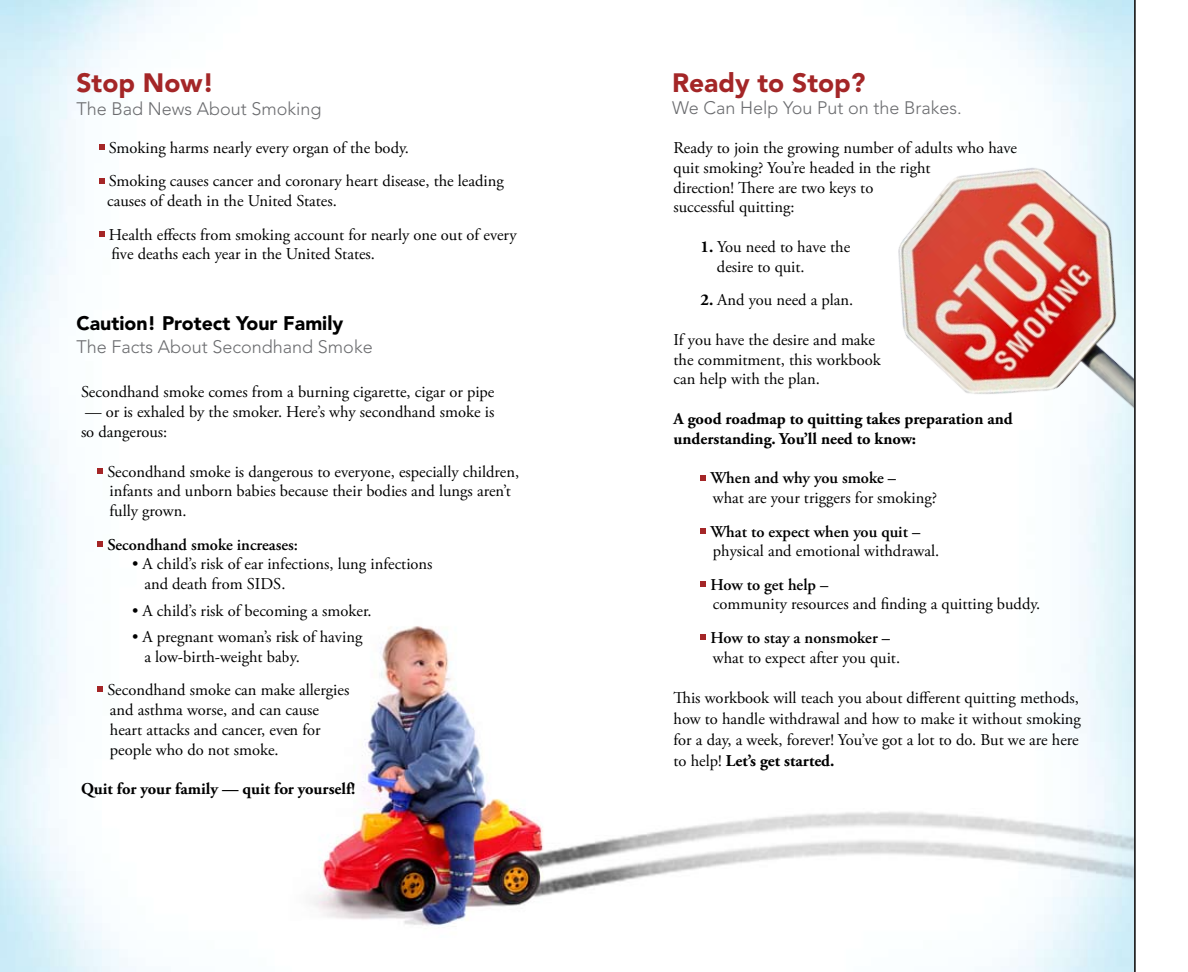
<style>
.page{position:relative;width:1188px;height:972px;background:#fff}
.page>*{position:absolute;margin:0;border:0;box-sizing:border-box;transform-origin:0 0}
.t1{font:900 26.4px "Avenir";color:#a42627}
.t2{font:900 19.5px "Avenir";color:#000}
.t3{font:300 18px "Avenir";color:#6b6c6f}
.t4{font:16.5px/19.8px "Adobe Garamond Pro";color:#000}
.t5{font:700 16.5px/19.8px "Adobe Garamond Pro";color:#000}
.t6{font:600 16.5px "Adobe Garamond Pro";color:#000}
.s1{font-weight:700}
</style>
<div class="page">
<img style="left:0;top:0;width:1134px;height:972px">
<svg style="left:99px;top:144px;width:6px;height:6px"></svg>
<svg style="left:99px;top:178px;width:6px;height:5px"></svg>
<svg style="left:99px;top:231px;width:6px;height:5px"></svg>
<svg style="left:98px;top:468px;width:5px;height:6px"></svg>
<svg style="left:98px;top:541px;width:5px;height:6px"></svg>
<svg style="left:98px;top:687px;width:5px;height:5px"></svg>
<svg style="left:700px;top:475px;width:6px;height:5px"></svg>
<svg style="left:700px;top:528px;width:6px;height:5px"></svg>
<svg style="left:700px;top:581px;width:6px;height:6px"></svg>
<img style="left:898px;top:132px;width:236px;height:364px">
<img style="left:284px;top:611px;width:850px;height:339px">
<hr style="left:1134px;top:0;width:2px;height:972px;background:#000">
<h1 class="t1" style="left:76px;top:67px;width:139px">Stop Now!</h1>
<p class="t3" style="left:76px;top:99px;width:247px">The Bad News About Smoking</p>
<p class="t4" style="left:109px;top:132px;width:396px;line-height:33.3px">Smoking harms nearly every organ of the body.<br>Smoking causes cancer and coronary heart disease, the leading</p>
<p class="t4" style="left:107px;top:185px;width:411px;line-height:33.3px">causes of death in the United States.<br>Health effects from smoking account for nearly one out of every</p>
<p class="t4" style="left:111px;top:245px;width:265px">five deaths each year in the United States.</p>
<p class="t2" style="left:76px;top:311px;width:268px">Caution! Protect Your Family</p>
<p class="t3" style="left:76px;top:336px;width:298px">The Facts About Secondhand Smoke</p>
<p class="t4" style="left:81px;top:383px;width:415px">Secondhand smoke comes from a burning cigarette, cigar or pipe</p>
<p class="t4" style="left:81px;top:403px;width:415px">— or is exhaled by the smoker. Here’s why secondhand smoke is so dangerous:</p>
<p class="t4" style="left:107px;top:462px;width:413px">Secondhand smoke is dangerous to everyone, especially children, infants and unborn babies because their bodies and lungs aren’t fully grown.</p>
<p class="t6" style="left:107px;top:535px;width:192px">Secondhand smoke increases:</p>
<p class="t4" style="left:144px;top:555px;width:290px;text-indent:-12px">• A child’s risk of ear infections, lung infections and death from SIDS.</p>
<p class="t4" style="left:132px;top:601px;width:241px">• A child’s risk of becoming a smoker.</p>
<p class="t4" style="left:144px;top:628px;width:219px;text-indent:-12px">• A pregnant woman’s risk of having a low-birth-weight baby.</p>
<p class="t4" style="left:107px;top:681px;width:243px">Secondhand smoke can make allergies and asthma worse, and can cause heart attacks and cancer, even for people who do not smoke.</p>
<p class="t5" style="left:81px;top:780px;width:276px">Quit for your family — quit for yourself!</p>
<h1 class="t1" style="left:672px;top:67px;width:195px">Ready to Stop?</h1>
<p class="t3" style="left:672px;top:97px;width:291px">We Can Help You Put on the Brakes.</p>
<p class="t4" style="left:674px;top:139px;width:345px">Ready to join the growing number of adults who have quit smoking? You’re headed in the right<br>direction! There are two keys to<br>successful quitting:</p>
<p class="t4" style="left:717px;top:238px;width:135px;text-indent:-16px"><span class="s1">1.</span> You need to have the desire to quit.</p>
<p class="t4" style="left:700px;top:291px;width:154px"><span class="s1">2.</span> And you need a plan.</p>
<p class="t4" style="left:674px;top:330px;width:209px">If you have the desire and make the commitment, this workbook can help with the plan.</p>
<p class="t5" style="left:674px;top:409px;width:341px">A good roadmap to quitting takes preparation and understanding. You’ll need to know:</p>
<p class="t6" style="left:710px;top:469px;width:187px">When and why you smoke –</p>
<p class="t4" style="left:713px;top:489px;width:226px">what are your triggers for smoking?</p>
<p class="t6" style="left:710px;top:522px;width:211px">What to expect when you quit –</p>
<p class="t4" style="left:713px;top:542px;width:228px">physical and emotional withdrawal.</p>
<p class="t6" style="left:710px;top:575px;width:120px">How to get help –</p>
<p class="t4" style="left:713px;top:595px;width:329px">community resources and finding a quitting buddy.</p>
<p class="t6" style="left:710px;top:628px;width:181px">How to stay a nonsmoker –</p>
<p class="t4" style="left:713px;top:648px;width:189px">what to expect after you quit.</p>
<p class="t4" style="left:674px;top:688px;width:409px;line-height:21px">This workbook will teach you about different quitting methods, how to handle withdrawal and how to make it without smoking for a day, a week, forever! You’ve got a lot to do. But we are here to help! <span class="s1">Let’s get started.</span></p>
</div>
